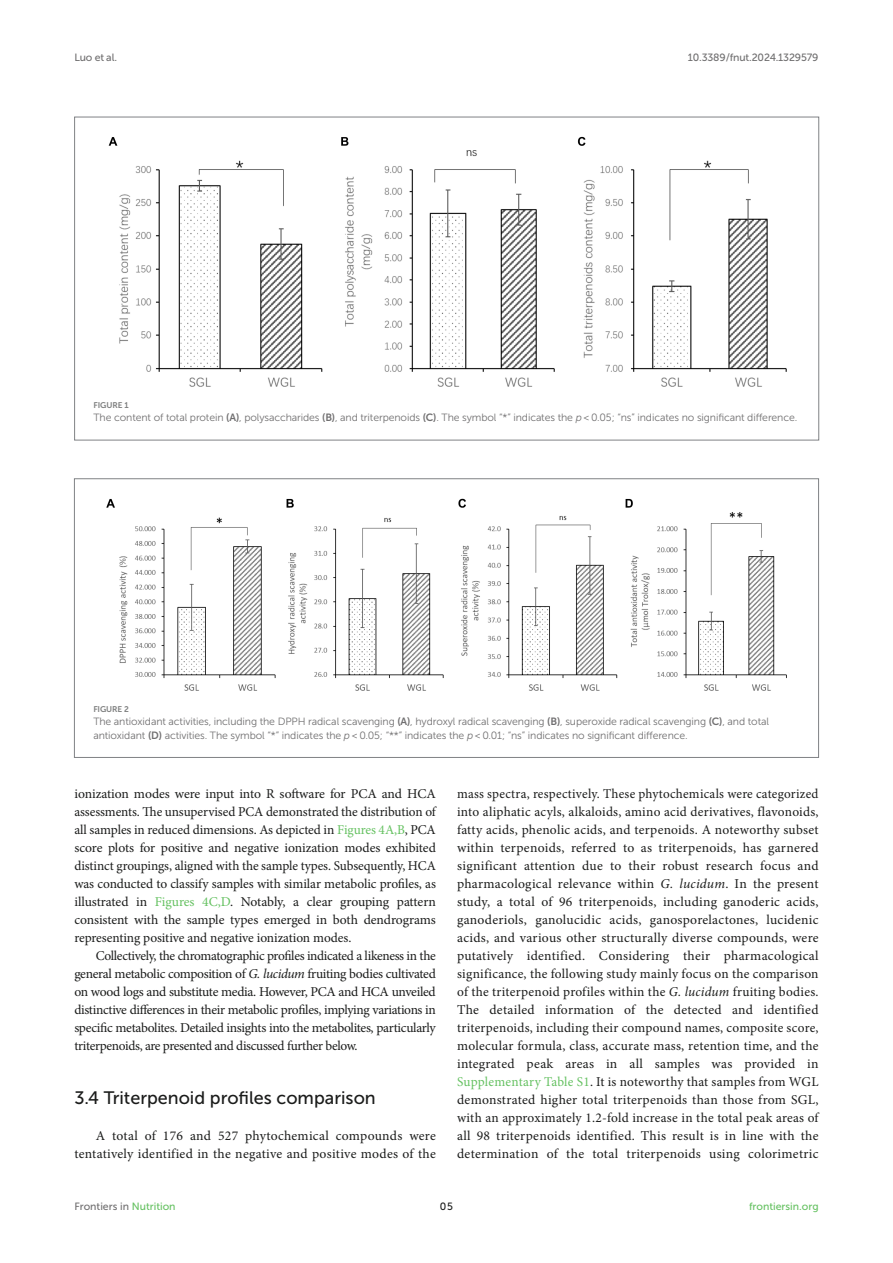
<style>
.page{position:relative;width:893px;height:1263px;background:#fff}
.page>*{position:absolute;margin:0;border:0;box-sizing:border-box;transform-origin:0 0}
.HEAD_2{font:18px "Museo Sans 500";color:#1b1c1b}
.TEXT_FLUSH{font:13.5px/18px "Minion Pro";letter-spacing:.02em;color:#1b1c1b;text-align:right}
.TEXT{font:13.5px/18px "Minion Pro";letter-spacing:-.015em;color:#1b1c1b;text-align:justify}
.FIG_LEG{font:10.5px/13.5px "Museo Sans 300";letter-spacing:-.01em;color:#706f70}
.t1{font:10.5px "Museo Sans 500";letter-spacing:-.015em;color:#706f70}
.t2{font:10.5px "Museo Sans 500";color:#65c161}
.t3{font:10.5px "Museo Sans 500";color:#1b1c1b}
.FIG_HD{font:8.25px "Museo Sans 700";letter-spacing:-.01em;color:#7e7f7f}
.s1{font-family:"Museo Sans 700"}
.s2{font-style:italic}
.s3{color:#65c161}
</style>
<div class="page">
<img style="left:108px;top:136px;width:679px;height:251px">
<img style="left:106px;top:498px;width:681px;height:193px">
<p class="t1" style="left:74px;top:51px;width:44px">Luo et al.</p>
<p class="t1" style="left:688px;top:51px;width:132px">10.3389/fnut.2024.1329579</p>
<p class="FIG_HD" style="left:94px;top:400px;width:37px">FIGURE 1</p>
<p class="FIG_LEG" style="left:94px;top:411px;width:705px">The content of total protein <span class="s1">(A)</span>, polysaccharides <span class="s1">(B)</span>, and triterpenoids <span class="s1">(C)</span>. The symbol “*” indicates the <span class="s2">p</span> &lt; 0.05; “ns” indicates no significant difference.</p>
<p class="FIG_HD" style="left:93px;top:704px;width:37px">FIGURE 2</p>
<p class="FIG_LEG" style="left:93px;top:715px;width:677px">The antioxidant activities, including the DPPH radical scavenging <span class="s1">(A)</span>, hydroxyl radical scavenging <span class="s1">(B)</span>, superoxide radical scavenging <span class="s1">(C)</span>, and total antioxidant <span class="s1">(D)</span> activities. The symbol “*” indicates the <span class="s2">p</span> &lt; 0.05; “**” indicates the <span class="s2">p</span> &lt; 0.01; “ns” indicates no significant difference.</p>
<p class="TEXT" style="left:74px;top:785px;width:363px">ionization modes were input into R software for PCA and HCA assessments. The unsupervised PCA demonstrated the distribution of all samples in reduced dimensions. As depicted in <span class="s3">Figures 4A,B</span>, PCA score plots for positive and negative ionization modes exhibited distinct groupings, aligned with the sample types. Subsequently, HCA was conducted to classify samples with similar metabolic profiles, as illustrated in <span class="s3">Figures 4C,D</span>. Notably, a clear grouping pattern consistent with the sample types emerged in both dendrograms representing positive and negative ionization modes.</p>
<p class="TEXT" style="left:74px;top:947px;width:363px;text-indent:21px">Collectively, the chromatographic profiles indicated a likeness in the general metabolic composition of <span class="s2">G. lucidum</span> fruiting bodies cultivated on wood logs and substitute media. However, PCA and HCA unveiled distinctive differences in their metabolic profiles, implying variations in specific metabolites. Detailed insights into the metabolites, particularly triterpenoids, are presented and discussed further below.</p>
<p class="HEAD_2" style="left:74px;top:1088px;width:303px">3.4 Triterpenoid profiles comparison</p>
<p class="TEXT_FLUSH" style="left:74px;top:1127px;width:363px">A total of 176 and 527 phytochemical compounds were tentatively identified in the negative and positive modes of the</p>
<p class="TEXT_FLUSH" style="left:457px;top:785px;width:363px;text-align:justify">mass spectra, respectively. These phytochemicals were categorized into aliphatic acyls, alkaloids, amino acid derivatives, flavonoids, fatty acids, phenolic acids, and terpenoids. A noteworthy subset within terpenoids, referred to as triterpenoids, has garnered significant attention due to their robust research focus and pharmacological relevance within <span class="s2">G. lucidum</span>. In the present study, a total of 96 triterpenoids, including ganoderic acids, ganoderiols, ganolucidic acids, ganosporelactones, lucidenic acids, and various other structurally diverse compounds, were putatively identified. Considering their pharmacological significance, the following study mainly focus on the comparison of the triterpenoid profiles within the <span class="s2">G. lucidum</span> fruiting bodies.<br>The detailed information of the detected and identified triterpenoids, including their compound names, composite score, molecular formula, class, accurate mass, retention time, and the integrated peak areas in all samples was provided in <span class="s3">Supplementary Table S1</span>. It is noteworthy that samples from WGL demonstrated higher total triterpenoids than those from SGL, with an approximately 1.2-fold increase in the total peak areas of all 98 triterpenoids identified. This result is in line with the determination of the total triterpenoids using colorimetric</p>
<p class="t1" style="left:74px;top:1200px;width:103px">Frontiers in <span class="s3">Nutrition</span></p>
<p class="t3" style="left:440px;top:1200px;width:14px">05</p>
<p class="t2" style="left:749px;top:1200px;width:71px">frontiersin.org</p>
</div>
